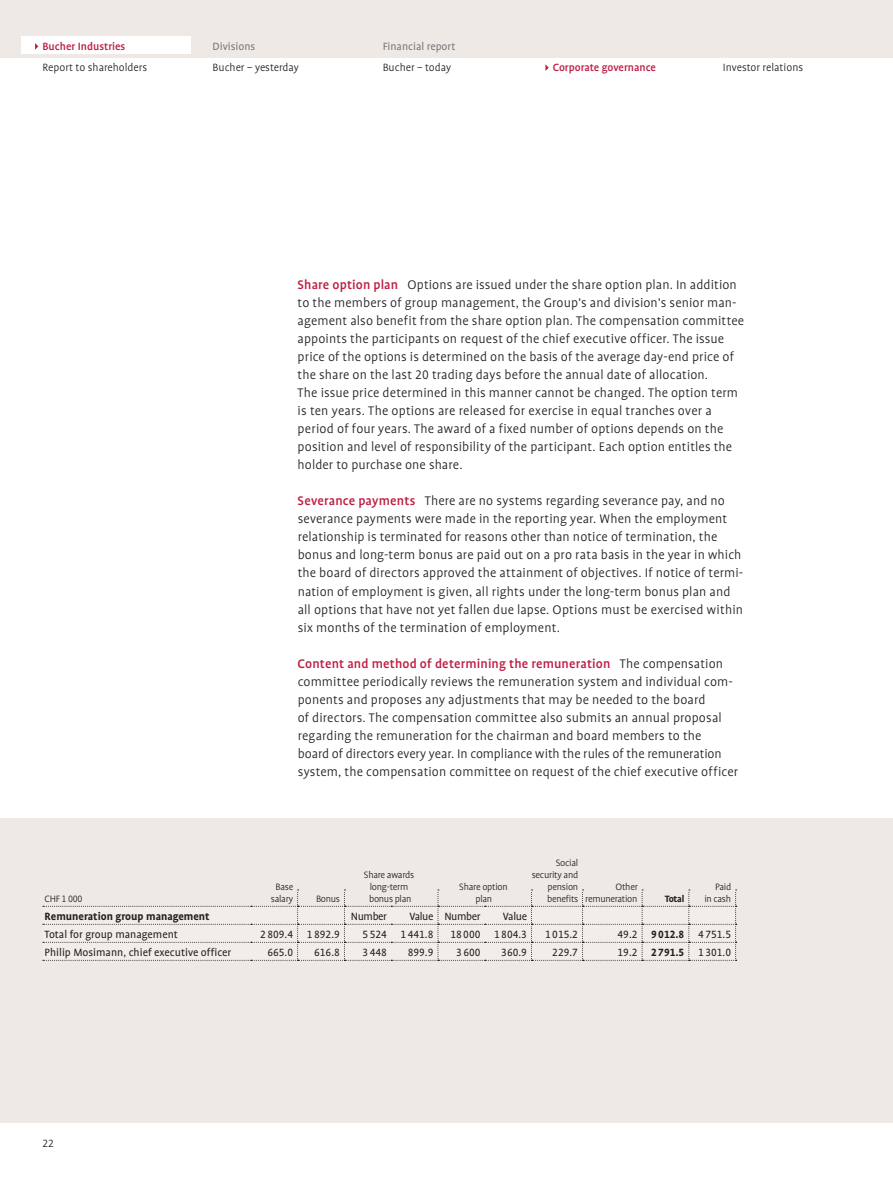
<style>
.page{position:relative;width:893px;height:1191px;background:#fff}
.page>*{position:absolute;margin:0;border:0;box-sizing:border-box;transform-origin:0 0}
.t1{font:300 14.25px/18px "Bucher Profile";letter-spacing:.005em;color:#231f20}
.t2{font:12px "Bucher Profile";color:#231f20}
.t3{font:300 12px "Bucher Profile";color:#231f20}
.t4{font:500 12px "Bucher Profile";color:#be1c41}
.t5{font:700 12px "Bucher Profile";color:#231f20}
.t6{font:12px "Bucher Profile";color:#77787b}
.t7{font:12px "Bucher Profile";letter-spacing:-.03em;color:#231f20}
.t8{font:300 10.5px/12px "Bucher Profile";letter-spacing:-.025em;color:#231f20;text-align:right}
.t9{font:700 10.5px "Bucher Profile";letter-spacing:-.03em;color:#231f20}
.s1{font-weight:500;color:#be1c41}
.s2{font-weight:700}
</style>
<div class="page">
<div style="left:0;top:0;width:893px;height:57px;background:#efe9e5"></div>
<div style="left:0;top:819px;width:893px;height:304px;background:#efe9e5"></div>
<div style="left:21px;top:36px;width:170px;height:17px;background:#fff"></div>
<svg style="left:35px;top:43px;width:3px;height:7px"></svg>
<svg style="left:43px;top:889px;width:694px;height:72px"></svg>
<svg style="left:545px;top:64px;width:4px;height:7px"></svg>
<p class="t4" style="left:43px;top:41px;width:84px">Bucher Industries</p>
<p class="t6" style="left:213px;top:41px;width:44px">Divisions</p>
<p class="t6" style="left:383px;top:41px;width:74px">Financial report</p>
<p class="t3" style="left:43px;top:62px;width:106px">Report to shareholders</p>
<p class="t3" style="left:213px;top:62px;width:88px">Bucher – yesterday</p>
<p class="t3" style="left:383px;top:62px;width:70px">Bucher – today</p>
<p class="t4" style="left:553px;top:62px;width:104px">Corporate governance</p>
<p class="t3" style="left:723px;top:62px;width:82px">Investor relations</p>
<p class="t1" style="left:298px;top:277px;width:448px"><span class="s1">Share option plan</span> Options are issued under the share option plan. In addition to the members of group management, the Group’s and division’s senior man&shy;agement also benefit from the share option plan. The compensation committee appoints the participants on request of the chief executive officer. The issue price of the options is determined on the basis of the average day-end price of the share on the last 20 trading days before the annual date of allocation.<br>The issue price determined in this manner cannot be changed. The option term is ten years. The options are released for exercise in equal tranches over a period of four years. The award of a fixed number of options depends on the position and level of responsibility of the participant. Each option entitles the holder to purchase one share.</p>
<p class="t1" style="left:298px;top:493px;width:447px"><span class="s1">Severance payments</span> There are no systems regarding severance pay, and no severance payments were made in the reporting year. When the employment relationship is terminated for reasons other than notice of termination, the bonus and long-term bonus are paid out on a pro rata basis in the year in which the board of directors approved the attainment of objectives. If notice of termi&shy;nation of employment is given, all rights under the long-term bonus plan and all options that have not yet fallen due lapse. Options must be exercised within six months of the termination of employment.</p>
<p class="t1" style="left:298px;top:655px;width:442px"><span class="s1">Content and method of determining the remuneration</span> The compensation committee periodically reviews the remuneration system and individual com&shy;ponents and proposes any adjustments that may be needed to the board<br>of directors. The compensation committee also submits an annual proposal regarding the remuneration for the chairman and board members to the<br>board of directors every year. In compliance with the rules of the remuneration system, the compensation committee on request of the chief executive officer</p>
<p class="t8" style="left:364px;top:869px;width:52px">Share awards</p>
<p class="t8" style="left:532px;top:857px;width:48px">Social security and</p>
<p class="t8" style="left:275px;top:881px;width:19px">Base</p>
<p class="t8" style="left:370px;top:881px;width:40px">long-term</p>
<p class="t8" style="left:459px;top:881px;width:50px">Share option</p>
<p class="t8" style="left:548px;top:881px;width:32px">pension</p>
<p class="t8" style="left:616px;top:881px;width:24px">Other</p>
<p class="t8" style="left:715px;top:881px;width:18px">Paid</p>
<p class="t8" style="left:45px;top:893px;width:39px">CHF 1 000</p>
<p class="t8" style="left:271px;top:893px;width:24px">salary</p>
<p class="t8" style="left:316px;top:893px;width:26px">Bonus</p>
<p class="t8" style="left:369px;top:893px;width:44px">bonus plan</p>
<p class="t8" style="left:476px;top:893px;width:18px">plan</p>
<p class="t8" style="left:547px;top:893px;width:92px">benefits remuneration</p>
<p class="t9" style="left:665px;top:895px;width:21px">Total</p>
<p class="t8" style="left:704px;top:893px;width:28px">in cash</p>
<p class="t5" style="left:45px;top:912px;width:167px">Remuneration group management</p>
<p class="t2" style="left:351px;top:911px;width:38px">Number</p>
<p class="t7" style="left:409px;top:911px;width:73px">Value Number</p>
<p class="t2" style="left:503px;top:911px;width:26px">Value</p>
<p class="t2" style="left:45px;top:929px;width:135px">Total for group management</p>
<p class="t2" style="left:260px;top:929px;width:81px">2 809.4 1 892.9</p>
<p class="t2" style="left:362px;top:929px;width:72px">5 524 1 441.8</p>
<p class="t2" style="left:450px;top:929px;width:78px">18 000 1 804.3</p>
<p class="t2" style="left:545px;top:929px;width:34px">1 015.2</p>
<p class="t2" style="left:618px;top:929px;width:115px">49.2 <span class="s2">9 012.8</span> 4 751.5</p>
<p class="t2" style="left:45px;top:947px;width:188px">Philip Mosimann, chief executive officer</p>
<p class="t2" style="left:267px;top:947px;width:27px">665.0</p>
<p class="t2" style="left:314px;top:947px;width:27px">616.8</p>
<p class="t2" style="left:363px;top:947px;width:26px">3 448</p>
<p class="t2" style="left:408px;top:947px;width:27px">899.9</p>
<p class="t2" style="left:456px;top:947px;width:26px">3 600</p>
<p class="t2" style="left:501px;top:947px;width:27px">360.9</p>
<p class="t2" style="left:552px;top:947px;width:27px">229.7</p>
<p class="t2" style="left:618px;top:947px;width:115px">19.2 <span class="s2">2 791.5</span> 1 301.0</p>
<p class="t3" style="left:43px;top:1138px;width:13px">22</p>
</div>
